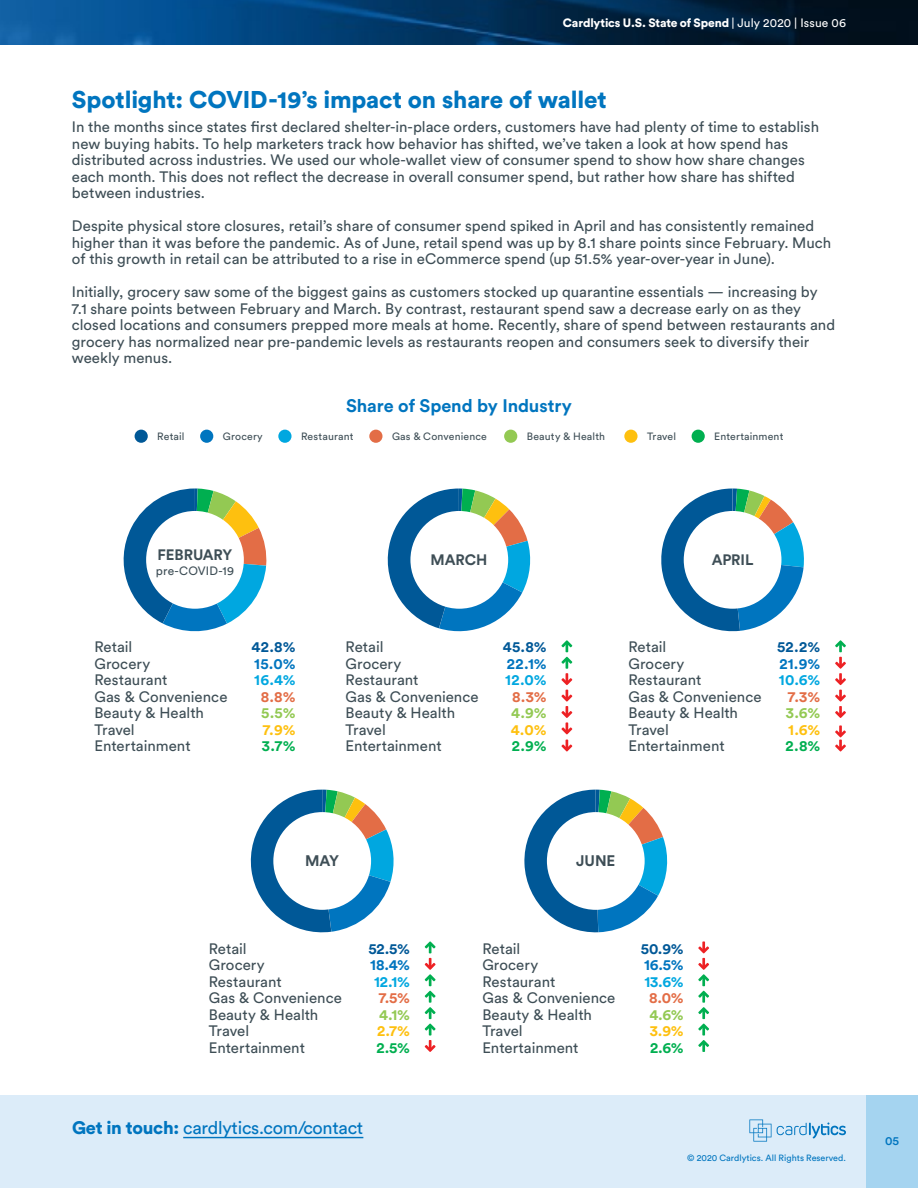
<style>
.page{position:relative;width:918px;height:1188px;background:#fff}
.page>*{position:absolute;margin:0;border:0;box-sizing:border-box;transform-origin:0 0}
.t1{font:900 24px "Circular Std";letter-spacing:-.005em;color:#0075bf}
.t2{font:18px "Circular Std";letter-spacing:-.015em;color:#0075bf}
.t3{font:700 18px "Circular Std";letter-spacing:-.005em;color:#0075bf}
.t4{font:700 15.15px "Circular Std";letter-spacing:-.005em;color:#3e4e56}
.t5{font:15px/16.5px "Circular Std";color:#3e4e56}
.t6{font:700 15px "Circular Std";letter-spacing:.015em;color:#005897}
.t7{font:700 15px "Circular Std";letter-spacing:.015em;color:#0075bf}
.t8{font:700 15px "Circular Std";letter-spacing:.01em;color:#00a7e0}
.t9{font:700 15px "Circular Std";color:#e36d46}
.t10{font:700 15px "Circular Std";color:#93c953}
.t11{font:700 15px "Circular Std";color:#fec00f}
.t12{font:700 15px "Circular Std";color:#00af50}
.t13{font:700 15px "Circular Std";letter-spacing:-.01em;color:#3e4e56}
.t14{font:900 12px "Circular Std";letter-spacing:-.01em;color:#fff}
.t15{font:12px "Circular Std";letter-spacing:.01em;color:#3e4e56}
.t16{font:500 12px "Circular Std";color:#0075bf}
.t17{font:10.5px "Circular Std";letter-spacing:.015em;color:#3e4e56}
.t18{font:9px "Circular Std";color:#0075bf}
.s1{font-weight:400}
.s2{font-weight:900}
</style>
<div class="page">
<img style="left:0;top:0;width:918px;height:45px">
<div style="left:0;top:1095px;width:918px;height:93px;background:#dcecf9"></div>
<hr style="left:183px;top:1137px;width:180px;height:1px;background:#0075bf">
<svg style="left:749px;top:1119px;width:97px;height:23px"></svg>
<div style="left:866px;top:1095px;width:52px;height:93px;background:#a5d4f0"></div>
<div style="left:135px;top:430px;width:13px;height:13px;background:#005897;border-radius:50%"></div>
<div style="left:200px;top:430px;width:13px;height:13px;background:#0075bf;border-radius:50%"></div>
<div style="left:278px;top:430px;width:14px;height:13px;background:#00a7e0;border-radius:50%"></div>
<div style="left:369px;top:430px;width:14px;height:13px;background:#e36d46;border-radius:50%"></div>
<div style="left:624px;top:430px;width:14px;height:13px;background:#fec00f;border-radius:50%"></div>
<div style="left:504px;top:430px;width:13px;height:13px;background:#93c953;border-radius:50%"></div>
<div style="left:692px;top:430px;width:13px;height:13px;background:#00af50;border-radius:50%"></div>
<svg style="left:387px;top:489px;width:144px;height:143px"></svg>
<div style="left:410px;top:511px;width:98px;height:98px;background:#fff;border-radius:50%"></div>
<svg style="left:561px;top:740px;width:11px;height:12px"></svg>
<svg style="left:561px;top:640px;width:11px;height:94px"></svg>
<svg style="left:661px;top:489px;width:143px;height:143px"></svg>
<div style="left:684px;top:511px;width:97px;height:98px;background:#fff;border-radius:50%"></div>
<svg style="left:835px;top:725px;width:11px;height:27px"></svg>
<svg style="left:835px;top:640px;width:11px;height:78px"></svg>
<svg style="left:123px;top:488px;width:144px;height:144px"></svg>
<div style="left:146px;top:511px;width:98px;height:98px;background:#fff;border-radius:50%"></div>
<svg style="left:250px;top:790px;width:144px;height:143px"></svg>
<div style="left:273px;top:812px;width:98px;height:98px;background:#fff;border-radius:50%"></div>
<svg style="left:425px;top:941px;width:11px;height:111px"></svg>
<svg style="left:524px;top:790px;width:144px;height:143px"></svg>
<div style="left:547px;top:812px;width:98px;height:98px;background:#fff;border-radius:50%"></div>
<svg style="left:698px;top:941px;width:11px;height:111px"></svg>
<p class="t14" style="left:563px;top:15px;width:285px">Cardlytics U.S. State of Spend <span class="s1">| July 2020 | Issue 06</span></p>
<h1 class="t1" style="left:72px;top:84px;width:536px">Spotlight: COVID-19’s impact on share of wallet</h1>
<p class="t5" style="left:72px;top:119px;width:749px">In the months since states first declared shelter-in-place orders, customers have had plenty of time to establish new buying habits. To help marketers track how behavior has shifted, we’ve taken a look at how spend has distributed across industries. We used our whole-wallet view of consumer spend to show how share changes each month. This does not reflect the decrease in overall consumer spend, but rather how share has shifted between industries.</p>
<p class="t5" style="left:72px;top:218px;width:761px">Despite physical store closures, retail’s share of consumer spend spiked in April and has consistently remained higher than it was before the pandemic. As of June, retail spend was up by 8.1 share points since February. Much of this growth in retail can be attributed to a rise in eCommerce spend (up 51.5% year-over-year in June).</p>
<p class="t5" style="left:72px;top:284px;width:765px">Initially, grocery saw some of the biggest gains as customers stocked up quarantine essentials — increasing by 7.1 share points between February and March. By contrast, restaurant spend saw a decrease early on as they closed locations and consumers prepped more meals at home. Recently, share of spend between restaurants and grocery has normalized near pre-pandemic levels as restaurants reopen and consumers seek to diversify their weekly menus.</p>
<p class="t3" style="left:346px;top:394px;width:227px">Share of Spend by Industry</p>
<p class="t17" style="left:157px;top:430px;width:29px">Retail</p>
<p class="t17" style="left:223px;top:430px;width:41px">Grocery</p>
<p class="t17" style="left:301px;top:430px;width:54px">Restaurant</p>
<p class="t17" style="left:392px;top:430px;width:96px">Gas &amp; Convenience</p>
<p class="t17" style="left:527px;top:430px;width:80px">Beauty &amp; Health</p>
<p class="t17" style="left:647px;top:430px;width:31px">Travel</p>
<p class="t17" style="left:714px;top:430px;width:71px">Entertainment</p>
<p class="t13" style="left:158px;top:545px;width:76px">FEBRUARY</p>
<p class="t15" style="left:156px;top:563px;width:80px">pre-COVID-19</p>
<p class="t5" style="left:94px;top:639px;width:135px">Retail<br>Grocery<br>Restaurant<br>Gas &amp; Convenience<br>Beauty &amp; Health<br>Travel<br>Entertainment</p>
<p class="t6" style="left:252px;top:638px;width:45px">42.8%</p>
<p class="t7" style="left:254px;top:654px;width:43px">15.0%</p>
<p class="t8" style="left:254px;top:671px;width:43px">16.4%</p>
<p class="t9" style="left:261px;top:687px;width:36px">8.8%</p>
<p class="t10" style="left:261px;top:704px;width:36px">5.5%</p>
<p class="t11" style="left:263px;top:720px;width:34px">7.9%</p>
<p class="t12" style="left:262px;top:737px;width:35px">3.7%</p>
<p class="t13" style="left:431px;top:550px;width:58px">MARCH</p>
<p class="t5" style="left:346px;top:639px;width:135px">Retail<br>Grocery<br>Restaurant<br>Gas &amp; Convenience<br>Beauty &amp; Health<br>Travel<br>Entertainment</p>
<p class="t6" style="left:503px;top:638px;width:45px">45.8%</p>
<p class="t7" style="left:507px;top:654px;width:41px">22.1%</p>
<p class="t8" style="left:505px;top:671px;width:43px">12.0%</p>
<p class="t9" style="left:512px;top:687px;width:36px">8.3%</p>
<p class="t10" style="left:511px;top:704px;width:37px">4.9%</p>
<p class="t11" style="left:511px;top:720px;width:37px">4.0%</p>
<p class="t12" style="left:512px;top:737px;width:36px">2.9%</p>
<p class="t13" style="left:712px;top:550px;width:43px">APRIL</p>
<p class="t5" style="left:628px;top:639px;width:135px">Retail<br>Grocery<br>Restaurant<br>Gas &amp; Convenience<br>Beauty &amp; Health<br>Travel<br>Entertainment</p>
<p class="t6" style="left:777px;top:638px;width:45px">52.2%</p>
<p class="t7" style="left:780px;top:654px;width:42px">21.9%</p>
<p class="t8" style="left:779px;top:671px;width:43px">10.6%</p>
<p class="t9" style="left:788px;top:687px;width:34px">7.3%</p>
<p class="t10" style="left:786px;top:704px;width:36px">3.6%</p>
<p class="t11" style="left:788px;top:720px;width:34px">1.6%</p>
<p class="t12" style="left:786px;top:737px;width:36px">2.8%</p>
<p class="t4" style="left:305px;top:851px;width:36px">MAY</p>
<p class="t5" style="left:209px;top:940px;width:135px">Retail<br>Grocery<br>Restaurant<br>Gas &amp; Convenience<br>Beauty &amp; Health<br>Travel<br>Entertainment</p>
<p class="t6" style="left:368px;top:939px;width:43px">52.5%</p>
<p class="t7" style="left:370px;top:955px;width:41px">18.4%</p>
<p class="t8" style="left:374px;top:972px;width:37px">12.1%</p>
<p class="t9" style="left:379px;top:988px;width:33px">7.5%</p>
<p class="t10" style="left:379px;top:1005px;width:32px">4.1%</p>
<p class="t11" style="left:377px;top:1021px;width:34px">2.7%</p>
<p class="t12" style="left:377px;top:1038px;width:35px">2.5%</p>
<p class="t2" style="left:72px;top:1117px;width:293px"><span class="s2">Get in touch:</span> cardlytics.com/contact</p>
<p class="t4" style="left:576px;top:851px;width:41px">JUNE</p>
<p class="t5" style="left:482px;top:940px;width:135px">Retail<br>Grocery<br>Restaurant<br>Gas &amp; Convenience<br>Beauty &amp; Health<br>Travel<br>Entertainment</p>
<p class="t6" style="left:641px;top:939px;width:44px">50.9%</p>
<p class="t7" style="left:644px;top:955px;width:41px">16.5%</p>
<p class="t8" style="left:644px;top:972px;width:41px">13.6%</p>
<p class="t9" style="left:649px;top:988px;width:36px">8.0%</p>
<p class="t10" style="left:649px;top:1005px;width:36px">4.6%</p>
<p class="t11" style="left:650px;top:1021px;width:35px">3.9%</p>
<p class="t12" style="left:650px;top:1038px;width:35px">2.6%</p>
<p class="t18" style="left:687px;top:1152px;width:160px">© 2020 Cardlytics. All Rights Reserved.</p>
<p class="t16" style="left:885px;top:1133px;width:16px">05</p>
</div>
